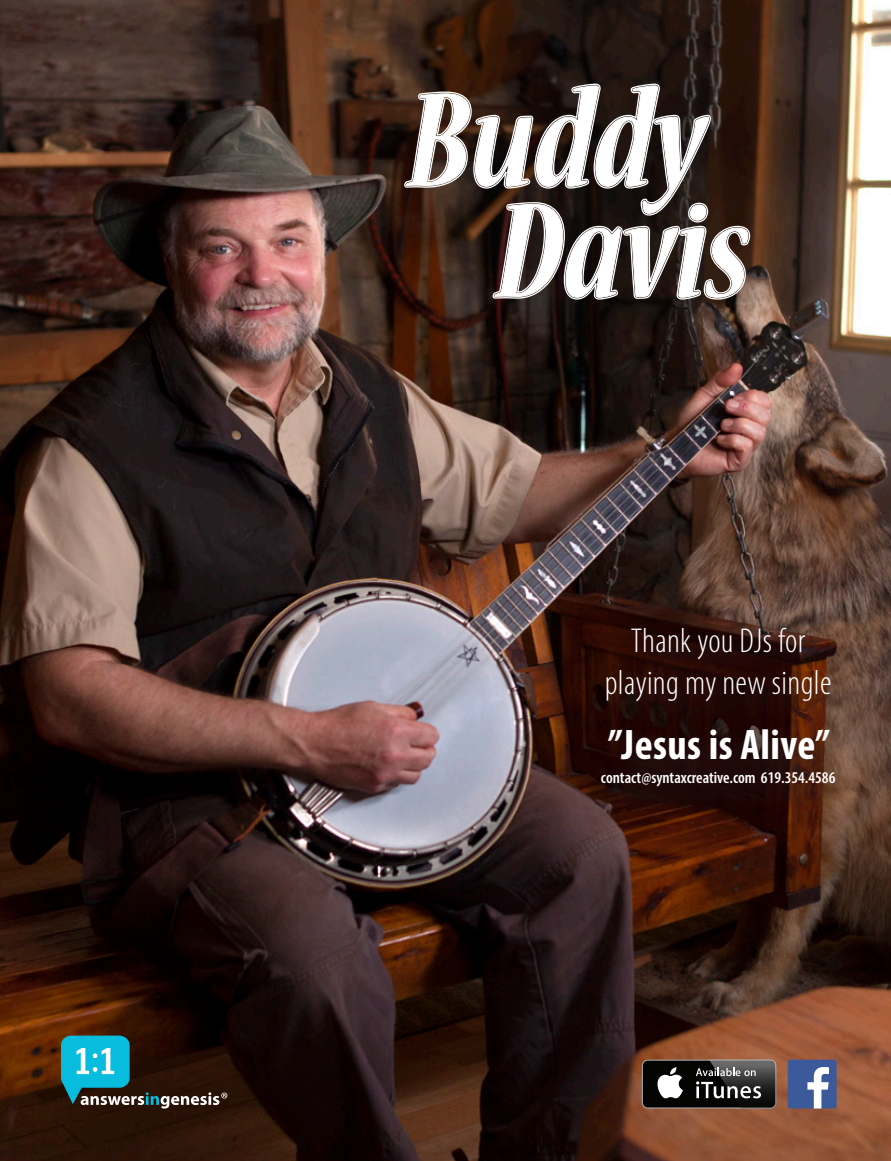
<style>
.page{position:relative;width:891px;height:1161px;background:#fff}
.page>*{position:absolute;margin:0;border:0;box-sizing:border-box;transform-origin:0 0}
.t1{font:700 condensed 42.9px "Myriad Pro";letter-spacing:.01em;color:#fff}
.t2{font:300 condensed 34.65px/41.5px "Myriad Pro";letter-spacing:.01em;color:#fff;text-align:center}
.t3{font:600 condensed 16.5px "Myriad Pro";color:#fff}
</style>
<div class="page">
<img style="left:0;top:0;width:891px;height:1161px">
<div style="left:325px;top:0;width:508px;height:387px;background:#231f20;opacity:.5"></div>
<svg style="left:402px;top:75px;width:349px;height:225px"></svg>
<div style="left:590px;top:616px;width:278px;height:203px;background:#231f20;opacity:.75"></div>
<svg style="left:61px;top:1036px;width:166px;height:73px;background:#2f5254"></svg>
<div style="left:788px;top:1060px;width:49px;height:49px;background:#3c5a99;border-radius:3px"></div>
<svg style="left:807px;top:1067px;width:22px;height:42px"></svg>
<svg style="left:642px;top:1060px;width:134px;height:49px"></svg>
<div style="left:643px;top:1061px;width:132px;height:46px;background:#040503;border-radius:5px"></div>
<svg style="left:657px;top:1067px;width:26px;height:31px"></svg>
<img style="left:709px;top:1060px;width:67px;height:49px">
<img style="left:710px;top:1061px;width:65px;height:46px">
<svg style="left:696px;top:1068px;width:65px;height:30px"></svg>
<p class="t2" style="left:605px;top:620px;width:228px">Thank you DJs for playing my new single</p>
<p class="t1" style="left:608px;top:718px;width:223px">”Jesus is Alive”</p>
<p class="t3" style="left:601px;top:767px;width:236px">contact@syntaxcreative.com 619.354.4586</p>
</div>
